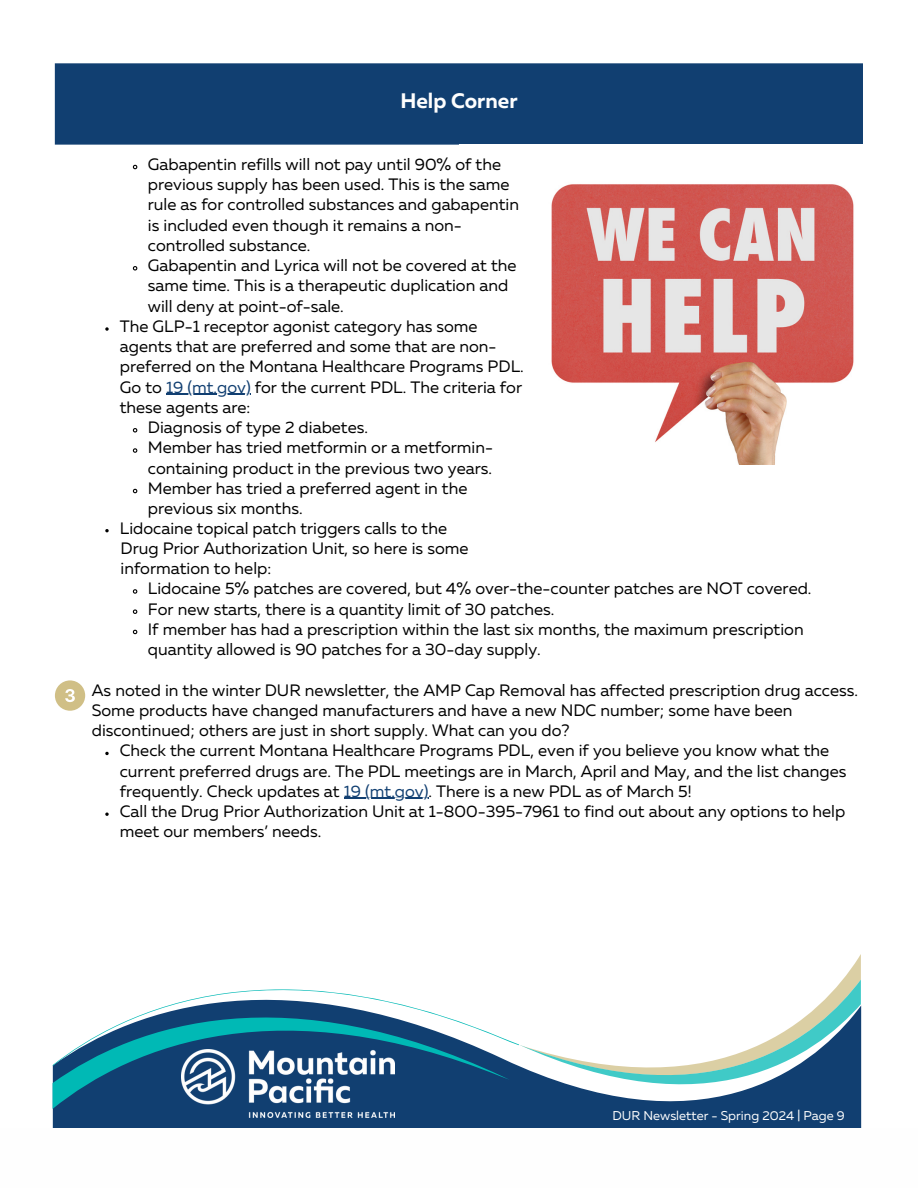
<style>
.page{position:relative;width:918px;height:1188px;background:#fff}
.page>*{position:absolute;margin:0;border:0;box-sizing:border-box;transform-origin:0 0}
.t1{font:700 21px "Muller";color:#fefefe}
.t2{font:16.5px/20.2px "Muller";color:#000}
.t3{font:12.75px "Muller";color:#fefefe}
.s1{color:#113f71}
</style>
<div class="page">
<svg style="left:53px;top:1085px;width:808px;height:43px;background:#27517e"></svg>
<div style="left:53px;top:1085px;width:457px;height:24px;background:#113f71"></div>
<svg style="left:53px;top:954px;width:808px;height:131px"></svg>
<img style="left:181px;top:1050px;width:214px;height:67px">
<div style="left:55px;top:63px;width:808px;height:82px;background:#113f71"></div>
<svg style="left:55px;top:680px;width:30px;height:31px"></svg>
<img style="left:551px;top:184px;width:303px;height:280px">
<svg style="left:132px;top:164px;width:6px;height:6px"></svg>
<svg style="left:132px;top:266px;width:6px;height:5px"></svg>
<svg style="left:105px;top:327px;width:4px;height:4px"></svg>
<hr style="left:166px;top:394px;width:85px;height:1px;background:#113f71">
<svg style="left:132px;top:428px;width:6px;height:5px"></svg>
<svg style="left:132px;top:448px;width:6px;height:5px"></svg>
<svg style="left:132px;top:488px;width:6px;height:6px"></svg>
<svg style="left:105px;top:529px;width:4px;height:3px"></svg>
<svg style="left:132px;top:589px;width:6px;height:5px"></svg>
<svg style="left:132px;top:609px;width:6px;height:5px"></svg>
<svg style="left:132px;top:629px;width:6px;height:6px"></svg>
<svg style="left:105px;top:752px;width:4px;height:3px"></svg>
<hr style="left:344px;top:798px;width:85px;height:1px;background:#113f71">
<svg style="left:105px;top:813px;width:4px;height:3px"></svg>
<h2 class="t1" style="left:400px;top:92px;width:119px">Help Corner</h2>
<p class="t2" style="left:148px;top:155px;width:373px">Gabapentin refills will not pay until 90% of the previous supply has been used. This is the same rule as for controlled substances and gabapentin is included even though it remains a non&shy;controlled substance.</p>
<p class="t2" style="left:148px;top:257px;width:370px">Gabapentin and Lyrica will not be covered at the same time. This is a therapeutic duplication and will deny at point-of-sale.</p>
<p class="t2" style="left:120px;top:317px;width:405px">The GLP-1 receptor agonist category has some agents that are preferred and some that are non&shy;preferred on the Montana Healthcare Programs PDL.<br>Go to <span class="s1">19 (mt.gov)</span> for the current PDL. The criteria for these agents are:</p>
<p class="t2" style="left:148px;top:419px;width:222px">Diagnosis of type 2 diabetes.</p>
<p class="t2" style="left:148px;top:439px;width:347px">Member has tried metformin or a metformin&shy;containing product in the previous two years.</p>
<p class="t2" style="left:148px;top:479px;width:321px">Member has tried a preferred agent in the previous six months.</p>
<p class="t2" style="left:120px;top:519px;width:350px">Lidocaine topical patch triggers calls to the<br>Drug Prior Authorization Unit, so here is some information to help:</p>
<p class="t2" style="left:148px;top:580px;width:665px">Lidocaine 5% patches are covered, but 4% over-the-counter patches are NOT covered.</p>
<p class="t2" style="left:148px;top:600px;width:408px">For new starts, there is a quantity limit of 30 patches.</p>
<p class="t2" style="left:148px;top:620px;width:657px">If member has had a prescription within the last six months, the maximum prescription quantity allowed is 90 patches for a 30-day supply.</p>
<p class="t2" style="left:92px;top:681px;width:768px">As noted in the winter DUR newsletter, the AMP Cap Removal has affected prescription drug access.<br>Some products have changed manufacturers and have a new NDC number; some have been discontinued; others are just in short supply. What can you do?</p>
<p class="t2" style="left:120px;top:742px;width:728px">Check the current Montana Healthcare Programs PDL, even if you believe you know what the current preferred drugs are. The PDL meetings are in March, April and May, and the list changes frequently. Check updates at <span class="s1">19 (mt.gov)</span>. There is a new PDL as of March 5!</p>
<p class="t2" style="left:120px;top:802px;width:727px">Call the Drug Prior Authorization Unit at 1-800-395-7961 to find out about any options to help meet our members’ needs.</p>
<p class="t3" style="left:612px;top:1110px;width:234px">DUR Newsletter - Spring 2024 | Page 9</p>
</div>
